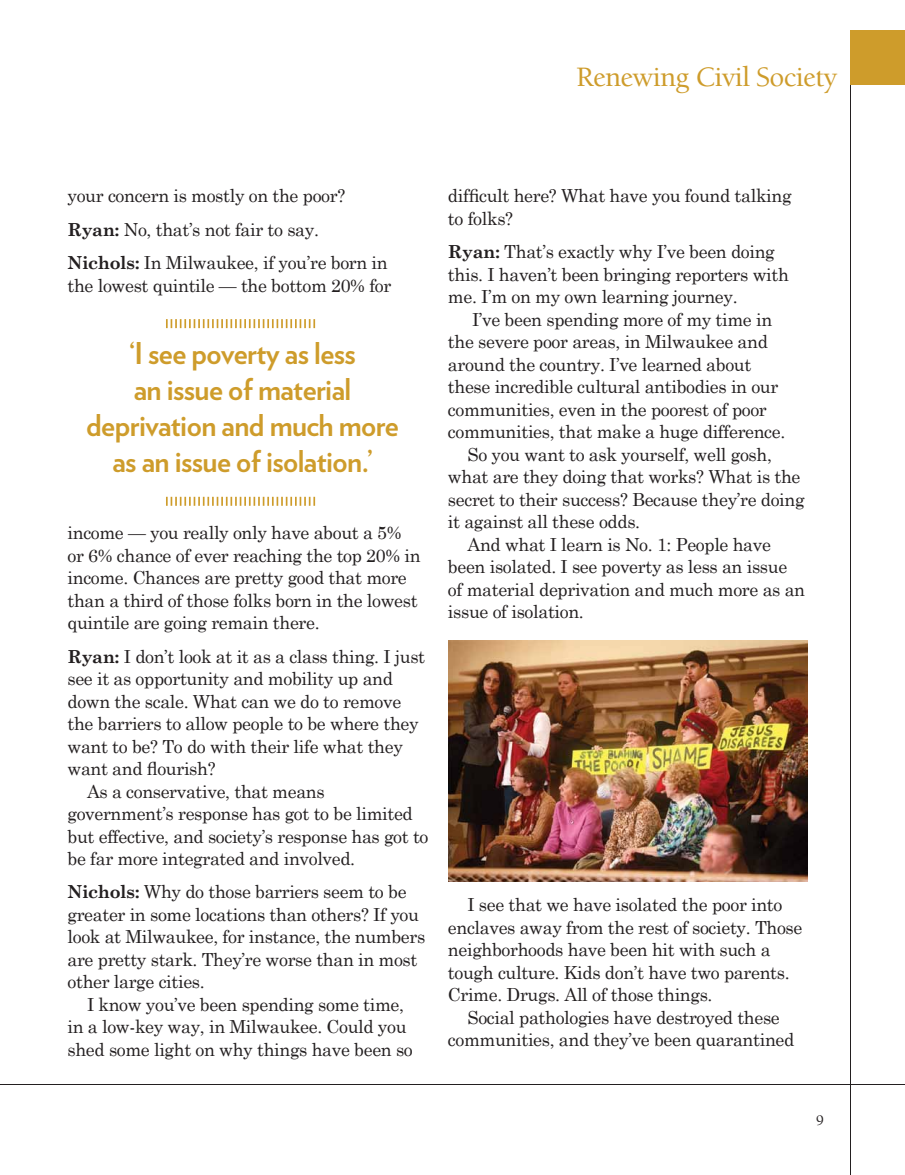
<style>
.page{position:relative;width:905px;height:1175px;background:#fff}
.page>*{position:absolute;margin:0;border:0;box-sizing:border-box;transform-origin:0 0}
.t1{font:700 30px/36px "Verlag";letter-spacing:-.02em;color:#ce9c2b;text-align:center}
.t2{font:500 28.8px "Berkeley";letter-spacing:-.025em;color:#ce9c2b}
.t3{font:18px/22.5px "Century Schoolbook";letter-spacing:-.02em;color:#231f20}
.t4{font:500 15px "Berkeley";color:#231f20}
.s1{font-weight:700}
</style>
<div class="page">
<hr style="left:850px;top:30px;width:1px;height:1144px;background:#231f20">
<hr style="left:0;top:1083px;width:904px;height:1px;background:#231f20">
<div style="left:850px;top:30px;width:54px;height:54px;background:#ce9c2b"></div>
<svg style="left:166px;top:319px;width:149px;height:9px"></svg>
<svg style="left:166px;top:497px;width:149px;height:9px"></svg>
<img style="left:448px;top:641px;width:359px;height:240px">
<h2 class="t2" style="left:576px;top:62px;width:263px">Renewing Civil Society</h2>
<p class="t3" style="left:68px;top:179px;width:322px;line-height:33.3px">your concern is mostly on the poor?<br><span class="s1">Ryan:</span> No, that’s not fair to say.<br><span class="s1">Nichols:</span> In Milwaukee, if you’re born in</p>
<p class="t3" style="left:68px;top:273px;width:325px">the lowest quintile — the bottom 20% for</p>
<h1 class="t1" style="left:86px;top:334px;width:314px">‘I see poverty as less<br>an issue of material deprivation and much more as an issue of isolation.’</h1>
<p class="t3" style="left:68px;top:521px;width:354px">income — you really only have about a 5% or 6% chance of ever reaching the top 20% in income. Chances are pretty good that more than a third of those folks born in the lowest quintile are going remain there.</p>
<p class="t3" style="left:68px;top:644px;width:359px"><span class="s1">Ryan:</span> I don’t look at it as a class thing. I just</p>
<p class="t3" style="left:68px;top:667px;width:327px">see it as opportunity and mobility up and</p>
<p class="t3" style="left:68px;top:689px;width:335px">down the scale. What can we do to remove</p>
<p class="t3" style="left:68px;top:712px;width:353px">the barriers to allow people to be where they</p>
<p class="t3" style="left:68px;top:734px;width:337px">want to be? To do with their life what they</p>
<p class="t3" style="left:68px;top:757px;width:150px">want and flourish?</p>
<p class="t3" style="left:87px;top:779px;width:239px">As a conservative, that means</p>
<p class="t3" style="left:68px;top:802px;width:347px">government’s response has got to be limited</p>
<p class="t3" style="left:68px;top:824px;width:362px">but effective, and society’s response has got to</p>
<p class="t3" style="left:68px;top:847px;width:289px">be far more integrated and involved.</p>
<p class="t3" style="left:68px;top:880px;width:359px"><span class="s1">Nichols:</span> Why do those barriers seem to be greater in some locations than others? If you look at Milwaukee, for instance, the numbers are pretty stark. They’re worse than in most other large cities.</p>
<p class="t3" style="left:68px;top:992px;width:347px;text-align:center">I know you’ve been spending some time,<br>in a low-key way, in Milwaukee. Could you shed some light on why things have been so</p>
<p class="t3" style="left:448px;top:184px;width:345px">difficult here? What have you found talking to folks?</p>
<p class="t3" style="left:448px;top:240px;width:342px"><span class="s1">Ryan:</span> That’s exactly why I’ve been doing this. I haven’t been bringing reporters with me. I’m on my own learning journey.</p>
<p class="t3" style="left:472px;top:307px;width:302px">I’ve been spending more of my time in</p>
<p class="t3" style="left:448px;top:330px;width:321px">the severe poor areas, in Milwaukee and</p>
<p class="t3" style="left:448px;top:352px;width:305px">around the country. I’ve learned about</p>
<p class="t3" style="left:448px;top:375px;width:332px">these incredible cultural antibodies in our</p>
<p class="t3" style="left:448px;top:397px;width:320px">communities, even in the poorest of poor</p>
<p class="t3" style="left:448px;top:420px;width:339px">communities, that make a huge difference.</p>
<p class="t3" style="left:467px;top:442px;width:306px">So you want to ask yourself, well gosh,</p>
<p class="t3" style="left:448px;top:465px;width:354px">what are they doing that works? What is the</p>
<p class="t3" style="left:448px;top:487px;width:358px">secret to their success? Because they’re doing</p>
<p class="t3" style="left:448px;top:510px;width:194px">it against all these odds.</p>
<p class="t3" style="left:467px;top:532px;width:305px">And what I learn is No. 1: People have</p>
<p class="t3" style="left:448px;top:555px;width:341px">been isolated. I see poverty as less an issue</p>
<p class="t3" style="left:448px;top:577px;width:358px">of material deprivation and much more as an</p>
<p class="t3" style="left:448px;top:600px;width:137px">issue of isolation.</p>
<p class="t3" style="left:448px;top:892px;width:356px;text-indent:19px">I see that we have isolated the poor into enclaves away from the rest of society. Those neighborhoods have been hit with such a tough culture. Kids don’t have two parents.<br>Crime. Drugs. All of those things.</p>
<p class="t3" style="left:448px;top:1005px;width:348px;text-align:center">Social pathologies have destroyed these communities, and they’ve been quarantined</p>
<p class="t4" style="left:816px;top:1112px;width:9px">9</p>
</div>
